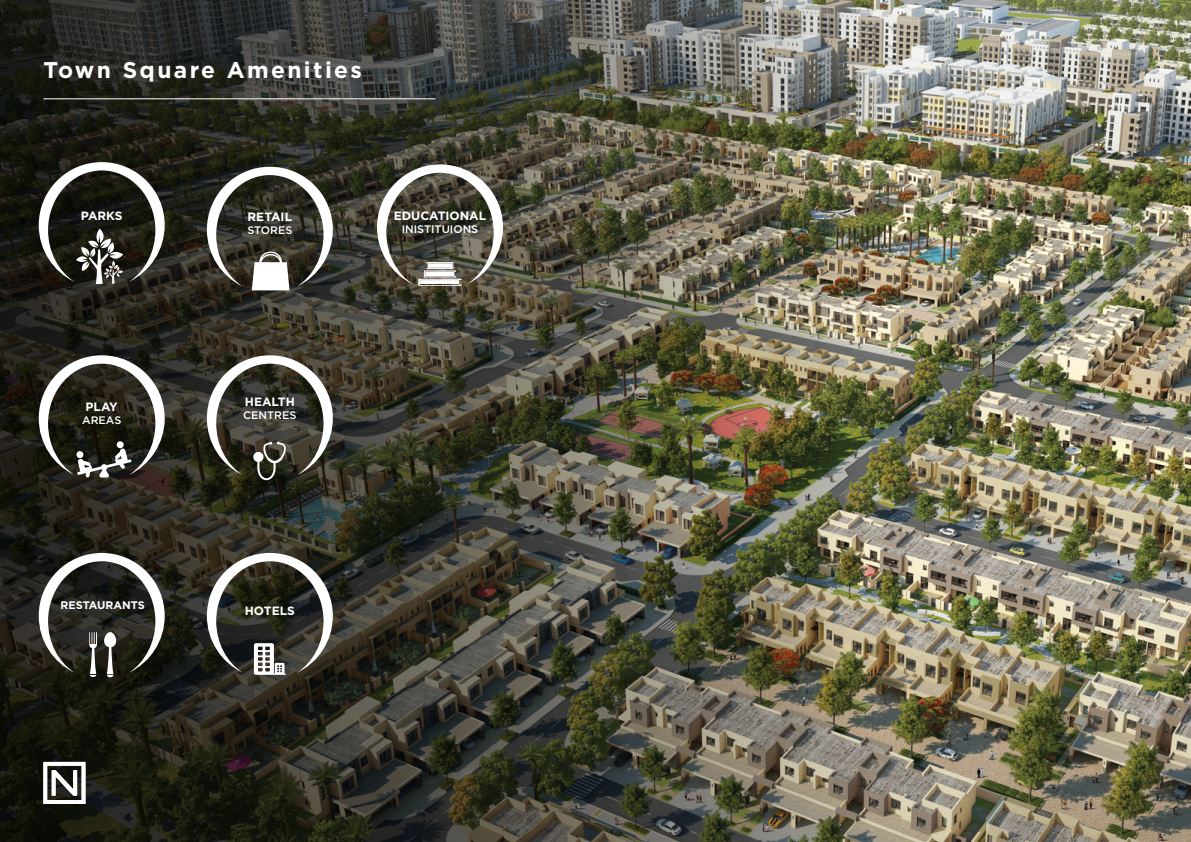
<style>
.page{position:relative;width:1191px;height:842px;background:#fff}
.page>*{position:absolute;margin:0;border:0;box-sizing:border-box;transform-origin:0 0}
.t1{font:700 22.7px "Gotham HTF";letter-spacing:.105em;color:#fff}
.t2{font:700 12px "Gotham HTF";color:#fff}
.t3{font:700 11px "Gotham HTF";color:#fff}
.t4{font:500 10.9px "Gotham";color:#fff}
</style>
<div class="page">
<img style="left:887px;top:0;width:304px;height:842px">
<img style="left:0;top:0;width:887px;height:842px">
<hr style="left:43px;top:98px;width:392px;height:1px;background:#fff">
<svg style="left:207px;top:553px;width:126px;height:122px"></svg>
<svg style="left:377px;top:164px;width:126px;height:122px"></svg>
<svg style="left:207px;top:355px;width:126px;height:125px"></svg>
<svg style="left:39px;top:162px;width:126px;height:122px"></svg>
<svg style="left:207px;top:167px;width:126px;height:123px"></svg>
<svg style="left:39px;top:553px;width:126px;height:124px"></svg>
<svg style="left:39px;top:355px;width:126px;height:122px"></svg>
<svg style="left:43px;top:762px;width:42px;height:42px"></svg>
<h1 class="t1" style="left:43px;top:57px;width:320px">Town Square Amenities</h1>
<p class="t2" style="left:81px;top:209px;width:43px">PARKS</p>
<p class="t2" style="left:248px;top:210px;width:46px">RETAIL</p>
<p class="t4" style="left:247px;top:223px;width:46px">STORES</p>
<p class="t2" style="left:394px;top:209px;width:94px">EDUCATIONAL</p>
<p class="t4" style="left:402px;top:222px;width:78px">INISTITUIONS</p>
<p class="t2" style="left:86px;top:399px;width:34px">PLAY</p>
<p class="t4" style="left:82px;top:413px;width:41px">AREAS</p>
<p class="t2" style="left:245px;top:394px;width:51px">HEALTH</p>
<p class="t4" style="left:243px;top:408px;width:55px">CENTRES</p>
<p class="t3" style="left:60px;top:599px;width:86px">RESTAURANTS</p>
<p class="t2" style="left:245px;top:604px;width:52px">HOTELS</p>
</div>
